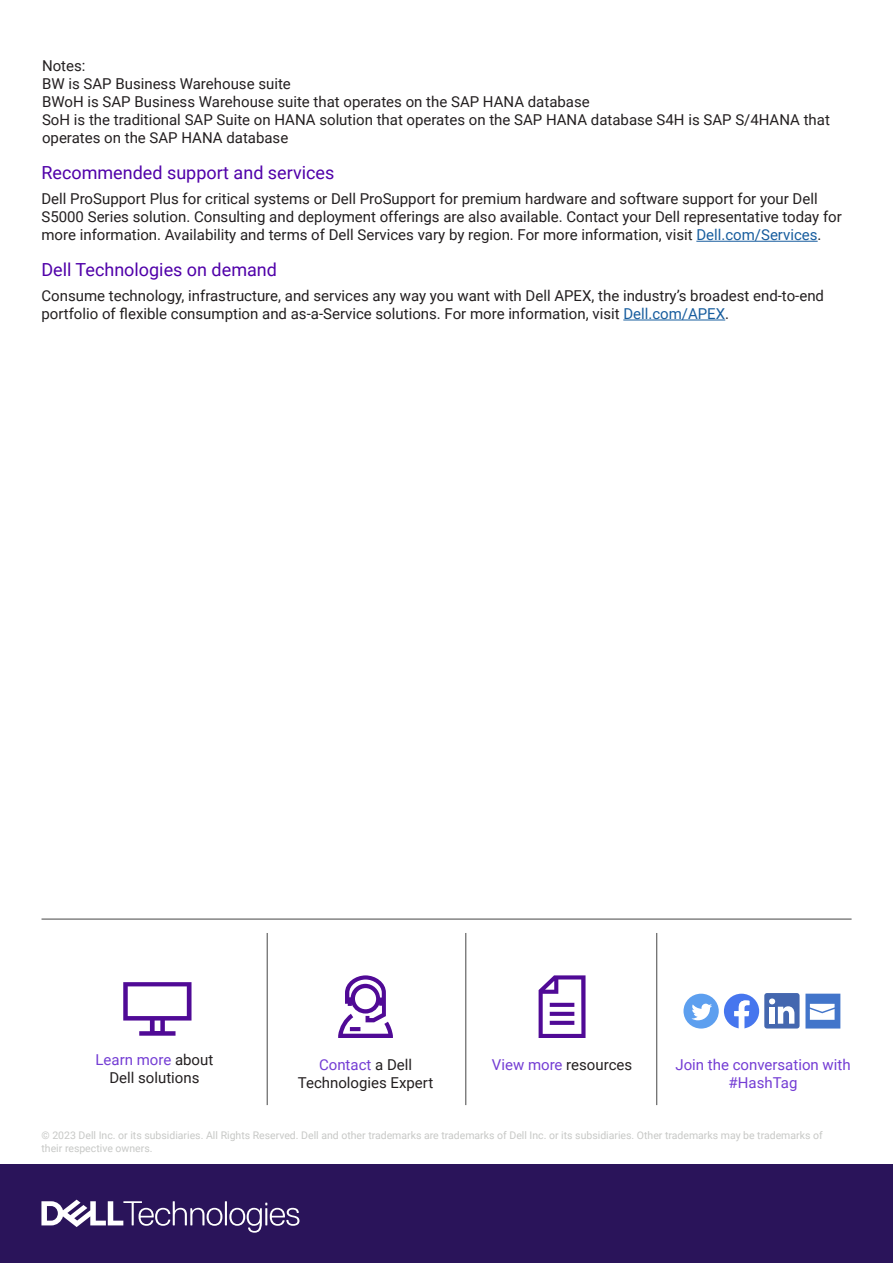
<style>
.page{position:relative;width:893px;height:1263px;background:#fff}
.page>*{position:absolute;margin:0;border:0;box-sizing:border-box;transform-origin:0 0}
.Body_Headline{font:18px "Roboto";color:#5000a9}
.Body_Text{font:18px "Roboto";color:#5000a9}
.Body_Text-2{font:15px/18px "Roboto";color:#231f20}
.t1{font:15px/18px "Roboto";color:#743dd4;text-align:center}
.t2{font:10.5px/13.5px "Roboto";color:#c7c8c6}
.s1{color:#175d9e}
.s2{color:#743dd4}
</style>
<div class="page">
<div style="left:0;top:1164px;width:893px;height:99px;background:#2a145a"></div>
<svg style="left:41px;top:1199px;width:258px;height:34px"></svg>
<hr style="left:42px;top:919px;width:810px;height:1px;background:#464646">
<hr style="left:267px;top:933px;width:1px;height:172px;background:#464646">
<hr style="left:466px;top:933px;width:1px;height:172px;background:#464646">
<hr style="left:656px;top:933px;width:1px;height:172px;background:#464646">
<svg style="left:123px;top:982px;width:68px;height:54px"></svg>
<svg style="left:338px;top:975px;width:55px;height:63px"></svg>
<svg style="left:539px;top:975px;width:46px;height:63px"></svg>
<svg style="left:805px;top:994px;width:35px;height:34px"></svg>
<svg style="left:724px;top:994px;width:35px;height:34px"></svg>
<div style="left:683px;top:994px;width:36px;height:34px;background:#5d9fef;border-radius:50%"></div>
<svg style="left:691px;top:1004px;width:21px;height:16px"></svg>
<div style="left:764px;top:993px;width:35px;height:35px;background:#4467af;border-radius:3px"></div>
<svg style="left:769px;top:998px;width:25px;height:26px"></svg>
<hr style="left:696px;top:241px;width:122px;height:1px;background:#175d9e">
<hr style="left:623px;top:320px;width:102px;height:1px;background:#175d9e">
<p class="Body_Text-2" style="left:42px;top:56px;width:789px">Notes:<br>BW is SAP Business Warehouse suite<br>BWoH is SAP Business Warehouse suite that operates on the SAP HANA database<br>SoH is the traditional SAP Suite on HANA solution that operates on the SAP HANA database S4H is SAP S/4HANA that operates on the SAP HANA database</p>
<p class="Body_Headline" style="left:41px;top:160px;width:294px">Recommended support and services</p>
<p class="Body_Text-2" style="left:41px;top:189px;width:802px">Dell ProSupport Plus for critical systems or Dell ProSupport for premium hardware and software support for your Dell<br>S5000 Series solution. Consulting and deployment offerings are also available. Contact your Dell representative today for more information. Availability and terms of Dell Services vary by region. For more information, visit <span class="s1">Dell.com/Services</span>.</p>
<p class="Body_Text" style="left:41px;top:257px;width:237px">Dell Technologies on demand</p>
<p class="Body_Text-2" style="left:41px;top:286px;width:784px">Consume technology, infrastructure, and services any way you want with Dell APEX, the industry’s broadest end-to-end portfolio of flexible consumption and as-a-Service solutions. For more information, visit <span class="s1">Dell.com/APEX</span>.</p>
<p class="Body_Text-2" style="left:95px;top:1050px;width:119px;text-align:center"><span class="s2">Learn more</span> about<br>Dell solutions</p>
<p class="Body_Text-2" style="left:298px;top:1055px;width:137px;text-align:center"><span class="s2">Contact</span> a Dell<br>Technologies Expert</p>
<p class="Body_Text-2" style="left:492px;top:1055px;width:142px"><span class="s2">View more</span> resources</p>
<p class="t1" style="left:675px;top:1055px;width:177px">Join the conversation with #HashTag</p>
<p class="t2" style="left:42px;top:1128px;width:783px">© 2023 Dell Inc. or its subsidiaries. All Rights Reserved. Dell and other trademarks are trademarks of Dell Inc. or its subsidiaries. Other trademarks may be trademarks of their respective owners.</p>
</div>
